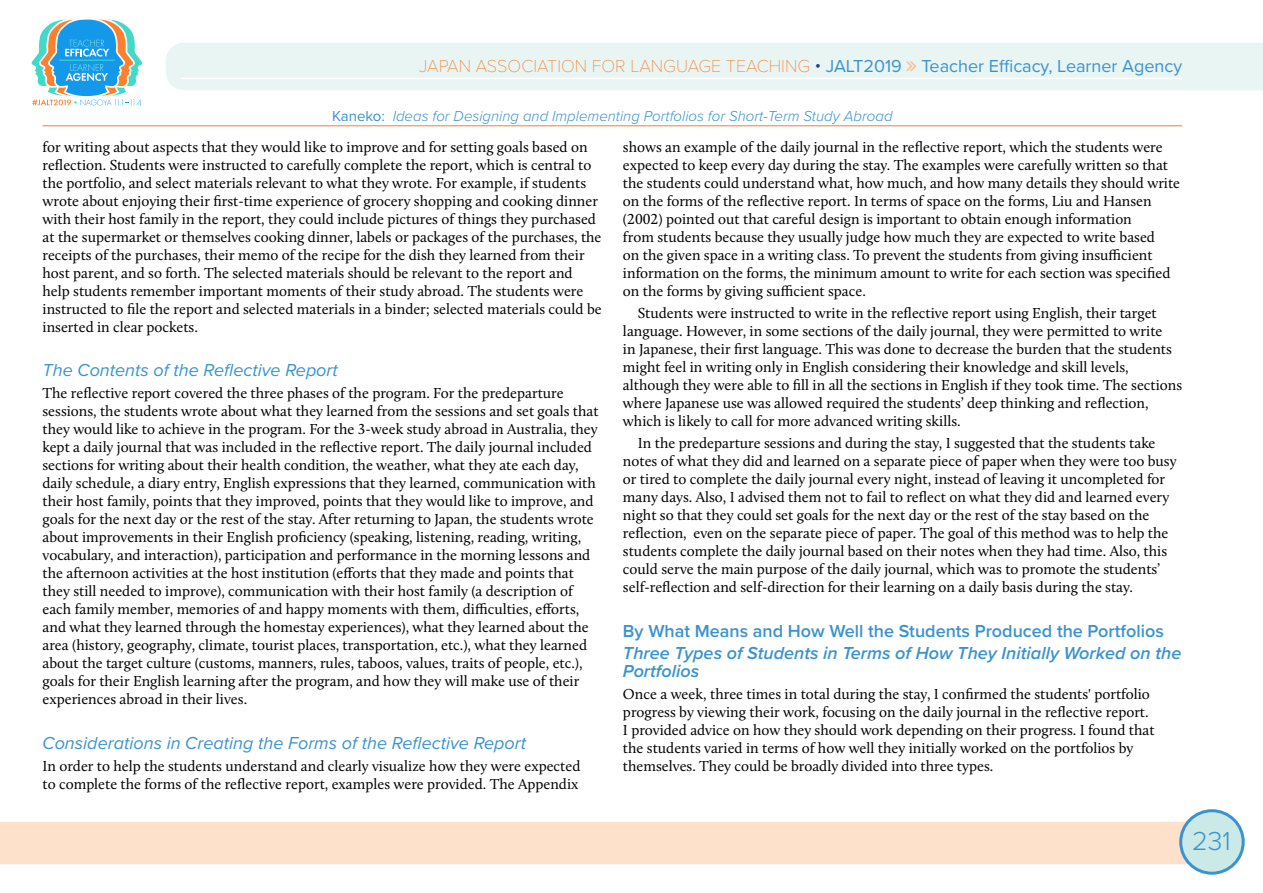
<style>
.page{position:relative;width:1263px;height:893px;background:#fff}
.page>*{position:absolute;margin:0;border:0;box-sizing:border-box;transform-origin:0 0}
.t1{font:300 27px "Proxima Nova";color:#3a93d0}
.t2{font:italic 18px "Proxima Nova";color:#3a93d0}
.t3{font:18px "Proxima Nova";color:#3a93d0}
.t4{font:italic 600 18px/18px "Proxima Nova";color:#3a93d0}
.t5{font:600 18px "Proxima Nova";color:#3a93d0}
.t6{font:15px/18px "Calluna";color:#000}
.t7{font:italic 300 15px "Proxima Nova";color:#3a93d0}
.s1{font-family:"Proxima Nova T";font-weight:100;color:#f57d2d}
.s2{font-weight:300;color:#24408f}
.s3{font-weight:400;font-style:normal}
</style>
<div class="page">
<div style="left:0;top:822px;width:1190px;height:42px;background:#fee1cb"></div>
<div style="left:1181px;top:811px;width:62px;height:62px;background:#cbe9e6;border-radius:50%"></div>
<div style="left:1179px;top:809px;width:66px;height:66px;border:3px solid #3a93d0;border-radius:50%"></div>
<svg style="left:31px;top:19px;width:112px;height:87px"></svg>
<div style="left:166px;top:43px;width:1097px;height:47px;background:#e9f5f3"></div>
<hr style="left:182px;top:78px;width:1000px;height:1px;background:#fff">
<hr style="left:43px;top:126px;width:1139px;height:1px;background:#f57d2d">
<svg style="left:907px;top:61px;width:9px;height:10px"></svg>
<p class="t3" style="left:419px;top:52px;width:764px"><span class="s1">JAPAN ASSOCIATION FOR LANGUAGE TEACHING</span> <span class="s2">•</span> JALT2019 Teacher Efficacy, Learner Agency</p>
<p class="t7" style="left:332px;top:105px;width:562px"><span class="s3">Kaneko:</span> Ideas for Designing and Implementing Portfolios for Short-Term Study Abroad</p>
<p class="t6" style="left:43px;top:137px;width:561px">for writing about aspects that they would like to improve and for setting goals based on reflection. Students were instructed to carefully complete the report, which is central to the portfolio, and select materials relevant to what they wrote. For example, if students wrote about enjoying their first-time experience of grocery shopping and cooking dinner with their host family in the report, they could include pictures of things they purchased at the supermarket or themselves cooking dinner, labels or packages of the purchases, the receipts of the purchases, their memo of the recipe for the dish they learned from their host parent, and so forth. The selected materials should be relevant to the report and help students remember important moments of their study abroad. The students were instructed to file the report and selected materials in a binder; selected materials could be inserted in clear pockets.</p>
<p class="t2" style="left:43px;top:357px;width:297px">The Contents of the Reflective Report</p>
<p class="t6" style="left:43px;top:384px;width:558px">The reflective report covered the three phases of the program. For the predeparture sessions, the students wrote about what they learned from the sessions and set goals that they would like to achieve in the program. For the 3-week study abroad in Australia, they kept a daily journal that was included in the reflective report. The daily journal included sections for writing about their health condition, the weather, what they ate each day, daily schedule, a diary entry, English expressions that they learned, communication with their host family, points that they improved, points that they would like to improve, and goals for the next day or the rest of the stay. After returning to Japan, the students wrote about improvements in their English proficiency (speaking, listening, reading, writing, vocabulary, and interaction), participation and performance in the morning lessons and the afternoon activities at the host institution (efforts that they made and points that they still needed to improve), communication with their host family (a description of each family member, memories of and happy moments with them, difficulties, efforts, and what they learned through the homestay experiences), what they learned about the area (history, geography, climate, tourist places, transportation, etc.), what they learned about the target culture (customs, manners, rules, taboos, values, traits of people, etc.), goals for their English learning after the program, and how they will make use of their experiences abroad in their lives.</p>
<p class="t2" style="left:43px;top:729px;width:485px">Considerations in Creating the Forms of the Reflective Report</p>
<p class="t6" style="left:43px;top:757px;width:539px">In order to help the students understand and clearly visualize how they were expected to complete the forms of the reflective report, examples were provided. The Appendix</p>
<p class="t6" style="left:623px;top:137px;width:559px">shows an example of the daily journal in the reflective report, which the students were expected to keep every day during the stay. The examples were carefully written so that the students could understand what, how much, and how many details they should write on the forms of the reflective report. In terms of space on the forms, Liu and Hansen (2002) pointed out that careful design is important to obtain enough information<br>from students because they usually judge how much they are expected to write based<br>on the given space in a writing class. To prevent the students from giving insufficient information on the forms, the minimum amount to write for each section was specified on the forms by giving sufficient space.</p>
<p class="t6" style="left:623px;top:304px;width:561px;text-indent:15px">Students were instructed to write in the reflective report using English, their target language. However, in some sections of the daily journal, they were permitted to write<br>in Japanese, their first language. This was done to decrease the burden that the students might feel in writing only in English considering their knowledge and skill levels, although they were able to fill in all the sections in English if they took time. The sections where Japanese use was allowed required the students’ deep thinking and reflection, which is likely to call for more advanced writing skills.</p>
<p class="t6" style="left:623px;top:434px;width:555px;text-indent:15px">In the predeparture sessions and during the stay, I suggested that the students take notes of what they did and learned on a separate piece of paper when they were too busy or tired to complete the daily journal every night, instead of leaving it uncompleted for many days. Also, I advised them not to fail to reflect on what they did and learned every night so that they could set goals for the next day or the rest of the stay based on the reflection, even on the separate piece of paper. The goal of this method was to help the students complete the daily journal based on their notes when they had time. Also, this could serve the main purpose of the daily journal, which was to promote the students’ self-reflection and self-direction for their learning on a daily basis during the stay.</p>
<p class="t5" style="left:623px;top:617px;width:542px">By What Means and How Well the Students Produced the Portfolios</p>
<p class="t4" style="left:623px;top:643px;width:560px">Three Types of Students in Terms of How They Initially Worked on the<br>Portfolios</p>
<p class="t6" style="left:623px;top:685px;width:533px">Once a week, three times in total during the stay, I confirmed the students' portfolio progress by viewing their work, focusing on the daily journal in the reflective report.<br>I provided advice on how they should work depending on their progress. I found that the students varied in terms of how well they initially worked on the portfolios by themselves. They could be broadly divided into three types.</p>
<h1 class="t1" style="left:1192px;top:820px;width:40px">231</h1>
</div>
